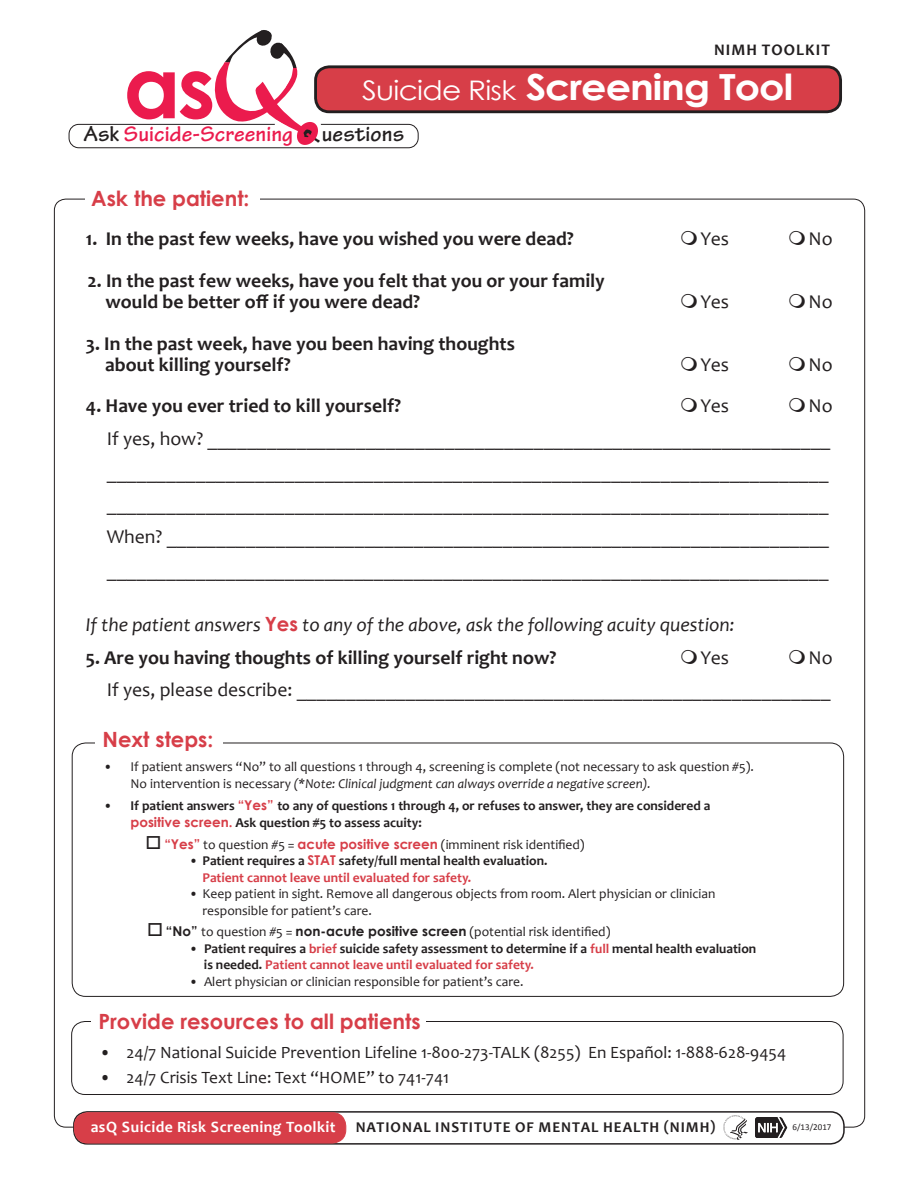
<style>
.page{position:relative;width:918px;height:1188px;background:#fff}
.page>*{position:absolute;margin:0;border:0;box-sizing:border-box;transform-origin:0 0}
.t1{font:88.95px "Gigi";color:#231f20}
.t2{font:700 86.4px "Century Gothic";color:#eb1b4d}
.t3{font:700 36px "Century Gothic";letter-spacing:-.025em;color:#fff;scale:1.1 1}
.t4{font:700 22.65px "Tekton Pro";letter-spacing:.005em;color:#eb1b4d}
.t5{font:700 22.65px "Tekton Pro";letter-spacing:.005em;color:#231f20}
.t6{font:700 21px "Century Gothic";color:#d73e48}
.t7{font:19.65px "Candara";color:#231f20}
.t8{font:700 19.65px "Candara";color:#231f20}
.t9{font:italic 19.65px "Candara";color:#231f20}
.t10{font:17.25px "Candara";color:#231f20}
.t11{font:700 16.2px "Candara";letter-spacing:.065em;color:#231f20}
.t12{font:700 15px "Candara";letter-spacing:.065em;color:#231f20}
.t13{font:13.5px/16.5px "Candara";color:#231f20}
.t14{font:700 13.5px/16.5px "Candara";color:#231f20}
.t15{font:9px "Calibri";color:#231f20}
.s1{font-weight:400;font-size:27px}
.s2{color:#231f20}
.s3{font-family:"Century Gothic";font-weight:700;font-style:normal;color:#d73e48}
.s4{font-style:italic}
.s5{font-family:"Century Gothic";color:#d73e48}
.s6{font-family:"Century Gothic";font-weight:700;color:#d73e48}
.s7{color:#d73e48}
.s8{font-family:"Century Gothic";font-weight:700}
.s9{font-size:15.75px;color:#fff}
</style>
<div class="page">
<div style="left:71px;top:1021px;width:772px;height:74px;border:1px solid #231f20;border-radius:14px"></div>
<div style="left:91px;top:1008px;width:335px;height:28px;background:#fff"></div>
<div style="left:69px;top:124px;width:350px;height:24px;border:1px solid #231f20;border-radius:10px"></div>
<div style="left:316px;top:67px;width:525px;height:45px;background:#d73e48;border-radius:14px"></div>
<div style="left:314px;top:65px;width:528px;height:48px;border:3px solid #231f20;border-radius:14px"></div>
<div style="left:73px;top:1111px;width:772px;height:34px;border:2px solid #231f20;border-radius:14px"></div>
<img style="left:756px;top:1117px;width:32px;height:20px">
<svg style="left:723px;top:1115px;width:25px;height:25px"></svg>
<div style="left:74px;top:1113px;width:272px;height:30px;background:#d73e48;border-radius:14px"></div>
<div style="left:74px;top:1112px;width:272px;height:32px;border:1px solid #d73e48;border-radius:14px"></div>
<svg style="left:210px;top:30px;width:110px;height:117px"></svg>
<p class="t2" style="left:123px;top:21px;width:94px">as</p>
<p class="t11" style="left:714px;top:40px;width:117px">NIMH TOOLKIT</p>
<p class="t3" style="left:362px;top:60px;width:393px"><span class="s1">Suicide Risk</span> Screening Tool</p>
<p class="t4" style="left:84px;top:121px;width:211px"><span class="s2">Ask</span> Suicide-Screening</p>
<p class="t5" style="left:322px;top:121px;width:84px">uestions</p>
<p class="t1" style="left:390px;top:123px;width:23px;rotate:90deg">.</p>
<p class="t6" style="left:91px;top:182px;width:160px">Ask the patient:</p>
<p class="t8" style="left:86px;top:227px;width:489px">1. In the past few weeks, have you wished you were dead?</p>
<p class="t7" style="left:700px;top:227px;width:30px">Yes</p>
<p class="t7" style="left:808px;top:227px;width:26px">No</p>
<p class="t8" style="left:87px;top:268px;width:519px">2. In the past few weeks, have you felt that you or your family</p>
<p class="t8" style="left:105px;top:289px;width:316px">would be better off if you were dead?</p>
<p class="t7" style="left:700px;top:289px;width:30px">Yes</p>
<p class="t7" style="left:808px;top:289px;width:26px">No</p>
<p class="t8" style="left:86px;top:331px;width:431px">3. In the past week, have you been having thoughts</p>
<p class="t8" style="left:105px;top:352px;width:187px">about killing yourself?</p>
<p class="t7" style="left:700px;top:352px;width:30px">Yes</p>
<p class="t7" style="left:808px;top:352px;width:26px">No</p>
<p class="t8" style="left:86px;top:394px;width:317px">4. Have you ever tried to kill yourself?</p>
<p class="t7" style="left:700px;top:394px;width:30px">Yes</p>
<p class="t7" style="left:808px;top:394px;width:26px">No</p>
<p class="t7" style="left:107px;top:426px;width:725px">If yes, how? _______________________________________________________________</p>
<p class="t7" style="left:107px;top:459px;width:723px">_________________________________________________________________________</p>
<p class="t7" style="left:107px;top:492px;width:723px">_________________________________________________________________________</p>
<p class="t7" style="left:107px;top:524px;width:724px">When? ___________________________________________________________________</p>
<p class="t7" style="left:107px;top:557px;width:723px">_________________________________________________________________________</p>
<p class="t9" style="left:86px;top:612px;width:651px">If the patient answers <span class="s3">Yes</span> to any of the above, ask the following acuity question:</p>
<p class="t8" style="left:86px;top:645px;width:472px">5. Are you having thoughts of killing yourself right now?</p>
<p class="t7" style="left:700px;top:645px;width:30px">Yes</p>
<p class="t7" style="left:808px;top:645px;width:26px">No</p>
<p class="t7" style="left:107px;top:678px;width:725px">If yes, please describe: ______________________________________________________</p>
<p class="t6" style="left:103px;top:723px;width:112px">Next steps:</p>
<p class="t13" style="left:130px;top:759px;width:625px;text-indent:-27px">• If patient answers “No” to all questions 1 through 4, screening is complete (not necessary to ask question #5).<br>No intervention is necessary <span class="s4">(*Note: Clinical judgment can always override a negative screen).</span></p>
<p class="t14" style="left:130px;top:798px;width:581px;text-indent:-27px">• If patient answers <span class="s5">“Yes”</span> to any of questions 1 through 4, or refuses to answer, they are considered a <span class="s5">positive screen.</span> Ask question #5 to assess acuity:</p>
<p class="t13" style="left:146px;top:836px;width:441px">□ <span class="s6">“Yes”</span> to question #5 = <span class="s6">acute positive screen</span> (imminent risk identified)</p>
<p class="t14" style="left:202px;top:852px;width:347px;text-indent:-14px">• Patient requires a <span class="s5">STAT</span> safety/full mental health evaluation.<br><span class="s7">Patient cannot leave until evaluated for safety.</span></p>
<p class="t13" style="left:202px;top:885px;width:514px;text-indent:-14px">• Keep patient in sight. Remove all dangerous objects from room. Alert physician or clinician responsible for patient’s care.</p>
<p class="t13" style="left:147px;top:923px;width:465px">□ <span class="s8">“No”</span> to question #5 = <span class="s8">non-acute positive screen</span> (potential risk identified)</p>
<p class="t14" style="left:204px;top:940px;width:554px;text-indent:-15px">• Patient requires a <span class="s7">brief</span> suicide safety assessment to determine if a <span class="s7">full</span> mental health evaluation is needed. <span class="s7">Patient cannot leave until evaluated for safety.</span></p>
<p class="t13" style="left:189px;top:973px;width:336px">• Alert physician or clinician responsible for patient’s care.</p>
<p class="t6" style="left:98px;top:1005px;width:324px">Provide resources to all patients</p>
<p class="t10" style="left:100px;top:1042px;width:688px">• 24/7 National Suicide Prevention Lifeline 1-800-273-TALK (8255) En Español: 1-888-628-9454</p>
<p class="t10" style="left:100px;top:1067px;width:351px">• 24/7 Crisis Text Line: Text “HOME” to 741-741</p>
<p class="t12" style="left:91px;top:1117px;width:626px"><span class="s9">asQ Suicide Risk Screening Toolkit</span> NATIONAL INSTITUTE OF MENTAL HEALTH (NIMH)</p>
<p class="t15" style="left:793px;top:1121px;width:40px">6/13/2017</p>
</div>
